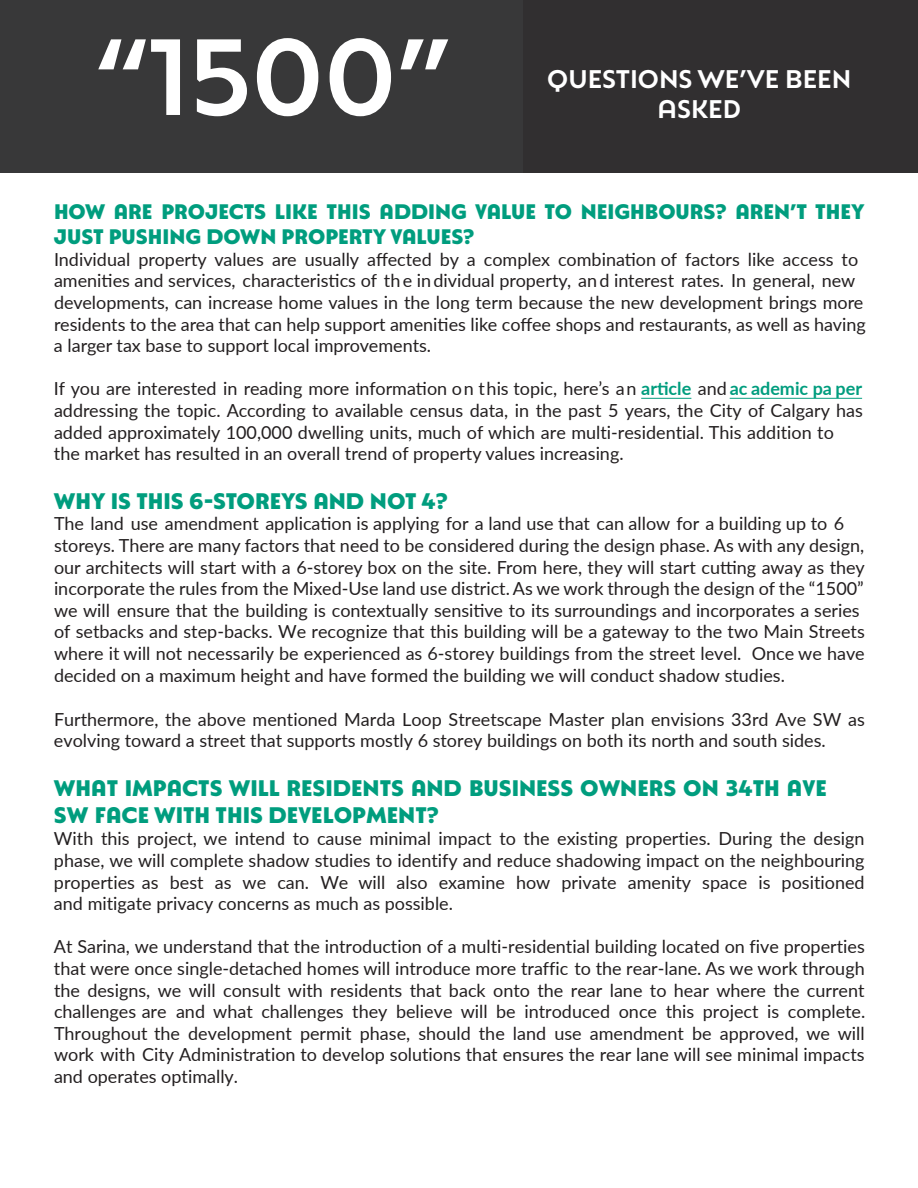
<style>
.page{position:relative;width:918px;height:1188px;background:#fff}
.page>*{position:absolute;margin:0;border:0;box-sizing:border-box;transform-origin:0 0}
.t1{font:500 108px "Natom Pro";color:#fff}
.t2{font:500 25.5px/30.6px "Natom Pro";color:#fff;text-align:center}
.t3{font:700 22.5px/27px "Natom Pro Title";color:#009d7e}
.t4{font:700 21px/25.2px "Natom Pro Title";color:#009d7e}
.t5{font:18px/21.6px "Lato";color:#231f20}
.s1{font-weight:700;color:#009d7e}
</style>
<div class="page">
<div style="left:0;top:0;width:918px;height:173px;background:#383839"></div>
<div style="left:524px;top:0;width:394px;height:173px;background:#312f30"></div>
<hr style="left:641px;top:398px;width:50px;height:1px;background:#009d7e">
<hr style="left:730px;top:398px;width:132px;height:1px;background:#009d7e">
<p class="t1" style="left:95px;top:0;width:356px">“1500”</p>
<p class="t2" style="left:547px;top:61px;width:305px">QUESTIONS WE’VE BEEN<br>ASKED</p>
<p class="t4" style="left:54px;top:196px;width:812px">HOW ARE PROJECTS LIKE THIS ADDING VALUE TO NEIGHBOURS? AREN’T THEY<br>JUST PUSHING DOWN PROPERTY VALUES?</p>
<p class="t5" style="left:54px;top:248px;width:813px">Individual property values are usually affected by a complex combination of factors like access to amenities and services, characteristics of the individual property, and interest rates. In general, new developments, can increase home values in the long term because the new development brings more residents to the area that can help support amenities like coffee shops and restaurants, as well as having a larger tax base to support local improvements.</p>
<p class="t5" style="left:54px;top:377px;width:810px">If you are interested in reading more information on this topic, here’s an <span class="s1">article</span> and <span class="s1">ac ademic pa per </span>addressing the topic. According to available census data, in the past 5 years, the City of Calgary has added approximately 100,000 dwelling units, much of which are multi-residential. This addition to the market has resulted in an overall trend of property values increasing.</p>
<p class="t3" style="left:54px;top:484px;width:395px">WHY IS THIS 6-STOREYS AND NOT 4?</p>
<p class="t5" style="left:54px;top:512px;width:812px">The land use amendment application is applying for a land use that can allow for a building up to 6 storeys. There are many factors that need to be considered during the design phase. As with any design, our architects will start with a 6-storey box on the site. From here, they will start cutting away as they incorporate the rules from the Mixed-Use land use district. As we work through the design of the “1500” we will ensure that the building is contextually sensitive to its surroundings and incorporates a series of setbacks and step-backs. We recognize that this building will be a gateway to the two Main Streets where it will not necessarily be experienced as 6-storey buildings from the street level. Once we have decided on a maximum height and have formed the building we will conduct shadow studies.</p>
<p class="t5" style="left:54px;top:708px;width:812px">Furthermore, the above mentioned Marda Loop Streetscape Master plan envisions 33rd Ave SW as evolving toward a street that supports mostly 6 storey buildings on both its north and south sides.</p>
<p class="t3" style="left:54px;top:772px;width:774px">WHAT IMPACTS WILL RESIDENTS AND BUSINESS OWNERS ON 34TH AVE<br>SW FACE WITH THIS DEVELOPMENT?</p>
<p class="t5" style="left:54px;top:827px;width:812px;text-align:justify">With this project, we intend to cause minimal impact to the existing properties. During the design phase, we will complete shadow studies to identify and reduce shadowing impact on the neighbouring properties as best as we can. We will also examine how private amenity space is positioned and mitigate privacy concerns as much as possible.</p>
<p class="t5" style="left:54px;top:935px;width:813px;text-align:justify">At Sarina, we understand that the introduction of a multi-residential building located on five properties that were once single-detached homes will introduce more traffic to the rear-lane. As we work through the designs, we will consult with residents that back onto the rear lane to hear where the current challenges are and what challenges they believe will be introduced once this project is complete.<br>Throughout the development permit phase, should the land use amendment be approved, we will work with City Administration to develop solutions that ensures the rear lane will see minimal impacts and operates optimally.</p>
</div>
